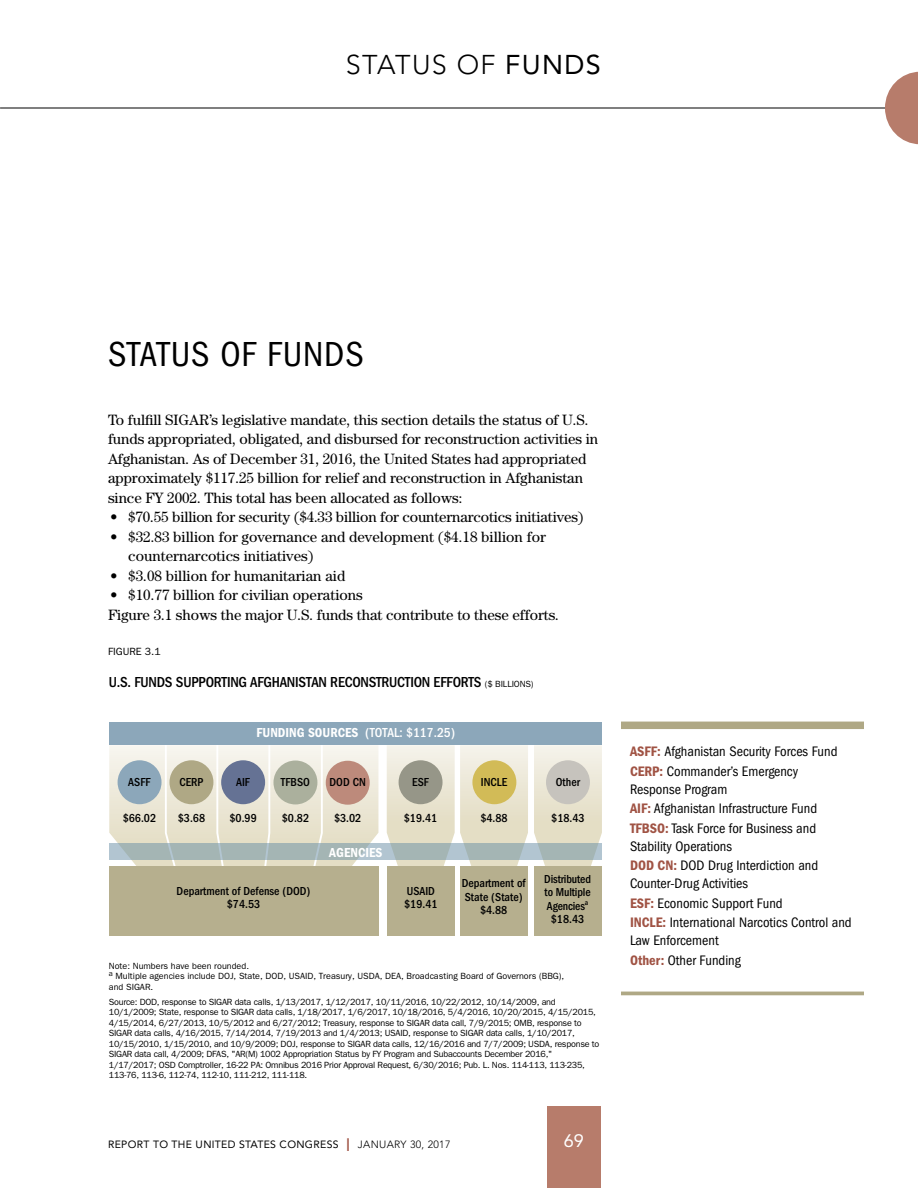
<style>
.page{position:relative;width:918px;height:1188px;background:#fff}
.page>*{position:absolute;margin:0;border:0;box-sizing:border-box;transform-origin:0 0}
.t1{font:condensed 36px "ITC Franklin Gothic Std";letter-spacing:.025em;color:#000}
.t2{font:300 27px "Avenir LT Std";letter-spacing:.05em;color:#000}
.t3{font:18px "Avenir LT Std";color:#fff}
.t4{font:15px/19.5px "Century Std";letter-spacing:-.005em;color:#000}
.t5{font:500 condensed 15px "ITC Franklin Gothic Std";letter-spacing:-.015em;color:#000}
.t6{font:condensed 14.25px/19.5px "ITC Franklin Gothic Std";color:#000}
.t7{font:500 condensed 13.5px "ITC Franklin Gothic Std";color:#fff}
.t8{font:13.5px "ITC Franklin Gothic Std Dm Cd";color:#fff}
.t9{font:500 condensed 12px/13.5px "ITC Franklin Gothic Std";color:#000;text-align:center}
.t10{font:10.5px "Avenir LT Std";letter-spacing:.03em;color:#000}
.t11{font:10.5px "ITC Franklin Gothic Std";color:#000}
.t12{font:9px/10.5px "ITC Franklin Gothic Std";letter-spacing:-.025em;color:#000}
.t13{font:9px/10.5px "ITC Franklin Gothic Std";color:#000}
.s1{font-weight:400}
.s2{font-weight:400;font-stretch:normal;font-size:9px}
.s3{font-family:"ITC Franklin Gothic Std Dm Cd";font-weight:400;font-stretch:normal}
.s4{font-size:18px;color:#a05344}
.s5{font-weight:300}
.s6{font-family:"ITC Franklin Gothic Std Dm Cd";font-stretch:normal;color:#a05344}
</style>
<div class="page">
<div style="left:547px;top:1107px;width:54px;height:81px;background:#b77c6b"></div>
<hr style="left:0;top:108px;width:918px;height:1px;background:#000">
<svg style="left:885px;top:72px;width:33px;height:72px"></svg>
<hr style="left:0;top:0;width:1px;height:1188px;background:#d2cdb9">
<div style="left:621px;top:722px;width:243px;height:7px;background:#afa885"></div>
<hr style="left:621px;top:992px;width:243px;height:3px;background:#afa885">
<svg style="left:109px;top:745px;width:269px;height:121px;background:#ebe7d7"></svg>
<svg style="left:534px;top:745px;width:68px;height:121px;background:#e9e5d2"></svg>
<svg style="left:387px;top:745px;width:141px;height:190px;background:#ebe7d6"></svg>
<svg style="left:215px;top:745px;width:17px;height:121px"></svg>
<svg style="left:258px;top:745px;width:13px;height:121px"></svg>
<svg style="left:164px;top:745px;width:24px;height:121px"></svg>
<svg style="left:303px;top:745px;width:21px;height:121px"></svg>
<svg style="left:109px;top:844px;width:493px;height:16px;background:#a6b8b9"></svg>
<div style="left:399px;top:760px;width:44px;height:44px;background:#969688;border-radius:50%"></div>
<div style="left:472px;top:760px;width:44px;height:44px;background:#d2bb57;border-radius:50%"></div>
<div style="left:546px;top:760px;width:44px;height:44px;background:#c6c3bd;border-radius:50%"></div>
<div style="left:326px;top:761px;width:44px;height:44px;background:#bd8a7b;border-radius:50%"></div>
<div style="left:273px;top:761px;width:44px;height:43px;background:#abb09d;border-radius:50%"></div>
<div style="left:118px;top:760px;width:44px;height:44px;background:#8ca7ba;border-radius:50%"></div>
<div style="left:169px;top:760px;width:44px;height:44px;background:#afa885;border-radius:50%"></div>
<div style="left:221px;top:760px;width:44px;height:44px;background:#657294;border-radius:50%"></div>
<div style="left:109px;top:722px;width:493px;height:23px;background:#8ca7ba"></div>
<div style="left:534px;top:866px;width:68px;height:69px;background:#b6af8e"></div>
<div style="left:460px;top:866px;width:68px;height:69px;background:#b6af8e"></div>
<div style="left:387px;top:866px;width:67px;height:69px;background:#b6af8e"></div>
<div style="left:109px;top:866px;width:270px;height:69px;background:#b6af8e"></div>
<h2 class="t2" style="left:346px;top:49px;width:256px">STATUS OF <span class="s1">FUNDS</span></h2>
<h1 class="t1" style="left:108px;top:334px;width:257px">STATUS OF FUNDS</h1>
<p class="t4" style="left:108px;top:409px;width:492px">To fulfill SIGAR’s legislative mandate, this section details the status of U.S. funds appropriated, obligated, and disbursed for reconstruction activities in Afghanistan. As of December 31, 2016, the United States had appropriated approximately $117.25 billion for relief and reconstruction in Afghanistan since FY 2002. This total has been allocated as follows:</p>
<h3 class="t4" style="left:110px;top:507px;width:475px">• $70.55 billion for security ($4.33 billion for counternarcotics initiatives)</h3>
<h3 class="t4" style="left:128px;top:526px;width:419px;text-indent:-18px">• $32.83 billion for governance and development ($4.18 billion for counternarcotics initiatives)</h3>
<h3 class="t4" style="left:110px;top:565px;width:237px">• $3.08 billion for humanitarian aid</h3>
<h3 class="t4" style="left:108px;top:585px;width:453px">• $10.77 billion for civilian operations<br>Figure 3.1 shows the major U.S. funds that contribute to these efforts.</h3>
<p class="t11" style="left:108px;top:646px;width:54px">FIGURE 3.1</p>
<h3 class="t5" style="left:109px;top:673px;width:426px">U.S. FUNDS SUPPORTING AFGHANISTAN RECONSTRUCTION EFFORTS <span class="s2">($ BILLIONS)</span></h3>
<h3 class="t9" style="left:128px;top:775px;width:24px">ASFF</h3>
<h3 class="t9" style="left:123px;top:811px;width:35px">$66.02</h3>
<h3 class="t7" style="left:257px;top:725px;width:200px"><span class="s3">FUNDING SOURCES</span> (TOTAL: $117.25)</h3>
<h3 class="t9" style="left:179px;top:775px;width:26px">CERP</h3>
<h3 class="t9" style="left:178px;top:811px;width:29px">$3.68</h3>
<h3 class="t9" style="left:236px;top:775px;width:15px">AIF</h3>
<h3 class="t9" style="left:229px;top:811px;width:29px">$0.99</h3>
<h3 class="t9" style="left:281px;top:775px;width:31px">TFBSO</h3>
<h3 class="t9" style="left:282px;top:811px;width:29px">$0.82</h3>
<h3 class="t9" style="left:177px;top:884px;width:135px">Department of Defense (DOD) $74.53</h3>
<h3 class="t9" style="left:330px;top:775px;width:38px">DOD CN</h3>
<h3 class="t9" style="left:334px;top:811px;width:29px">$3.02</h3>
<h3 class="t8" style="left:329px;top:845px;width:55px">AGENCIES</h3>
<h3 class="t9" style="left:412px;top:775px;width:18px">ESF</h3>
<h3 class="t9" style="left:404px;top:811px;width:35px">$19.41</h3>
<h3 class="t9" style="left:404px;top:884px;width:35px;text-align:left">USAID $19.41</h3>
<h3 class="t9" style="left:481px;top:775px;width:28px">INCLE</h3>
<h3 class="t9" style="left:480px;top:811px;width:29px">$4.88</h3>
<h3 class="t9" style="left:462px;top:877px;width:65px">Department of<br>State (State) $4.88</h3>
<h3 class="t9" style="left:556px;top:775px;width:26px">Other</h3>
<h3 class="t9" style="left:551px;top:811px;width:35px">$18.43</h3>
<h3 class="t9" style="left:544px;top:872px;width:48px">Distributed to Multiple<br>Agencies<sup>a </sup>$18.43</h3>
<p class="t13" style="left:109px;top:960px;width:457px">Note: Numbers have been rounded.<br><sup>a</sup> Multiple agencies include DOJ, State, DOD, USAID, Treasury, USDA, DEA, Broadcasting Board of Governors (BBG), and SIGAR.</p>
<p class="t12" style="left:109px;top:996px;width:492px">Source: DOD, response to SIGAR data calls, 1/13/2017, 1/12/2017, 10/11/2016, 10/22/2012, 10/14/2009, and 10/1/2009; State, response to SIGAR data calls, 1/18/2017, 1/6/2017, 10/18/2016, 5/4/2016, 10/20/2015, 4/15/2015, 4/15/2014, 6/27/2013, 10/5/2012 and 6/27/2012; Treasury, response to SIGAR data call, 7/9/2015; OMB, response to SIGAR data calls, 4/16/2015, 7/14/2014, 7/19/2013 and 1/4/2013; USAID, response to SIGAR data calls, 1/10/2017, 10/15/2010, 1/15/2010, and 10/9/2009; DOJ, response to SIGAR data calls, 12/16/2016 and 7/7/2009; USDA, response to SIGAR data call, 4/2009; DFAS, "AR(M) 1002 Appropriation Status by FY Program and Subaccounts December 2016," 1/17/2017; OSD Comptroller, 16-22 PA: Omnibus 2016 Prior Approval Request, 6/30/2016; Pub. L. Nos. 114-113, 113-235, 113-76, 113-6, 112-74, 112-10, 111-212, 111-118.</p>
<p class="t10" style="left:108px;top:1138px;width:344px">REPORT TO THE UNITED STATES CONGRESS <span class="s4">I</span> <span class="s5">JANUARY 30, 2017</span></p>
<h3 class="t3" style="left:564px;top:1131px;width:22px">69</h3>
<h3 class="t6" style="left:630px;top:742px;width:209px"><span class="s6">ASFF:</span> Afghanistan Security Forces Fund<br><span class="s6">CERP:</span> Commander’s Emergency</h3>
<h3 class="t6" style="left:630px;top:779px;width:189px">Response Program<br><span class="s6">AIF:</span> Afghanistan Infrastructure Fund<br><span class="s6">TFBSO:</span> Task Force for Business and</h3>
<h3 class="t6" style="left:630px;top:836px;width:190px">Stability Operations<br><span class="s6">DOD CN:</span> DOD Drug Interdiction and</h3>
<h3 class="t6" style="left:630px;top:874px;width:223px">Counter-Drug Activities<br><span class="s6">ESF:</span> Economic Support Fund<br><span class="s6">INCLE:</span> International Narcotics Control and</h3>
<h3 class="t6" style="left:630px;top:931px;width:112px">Law Enforcement<br><span class="s6">Other:</span> Other Funding</h3>
</div>
